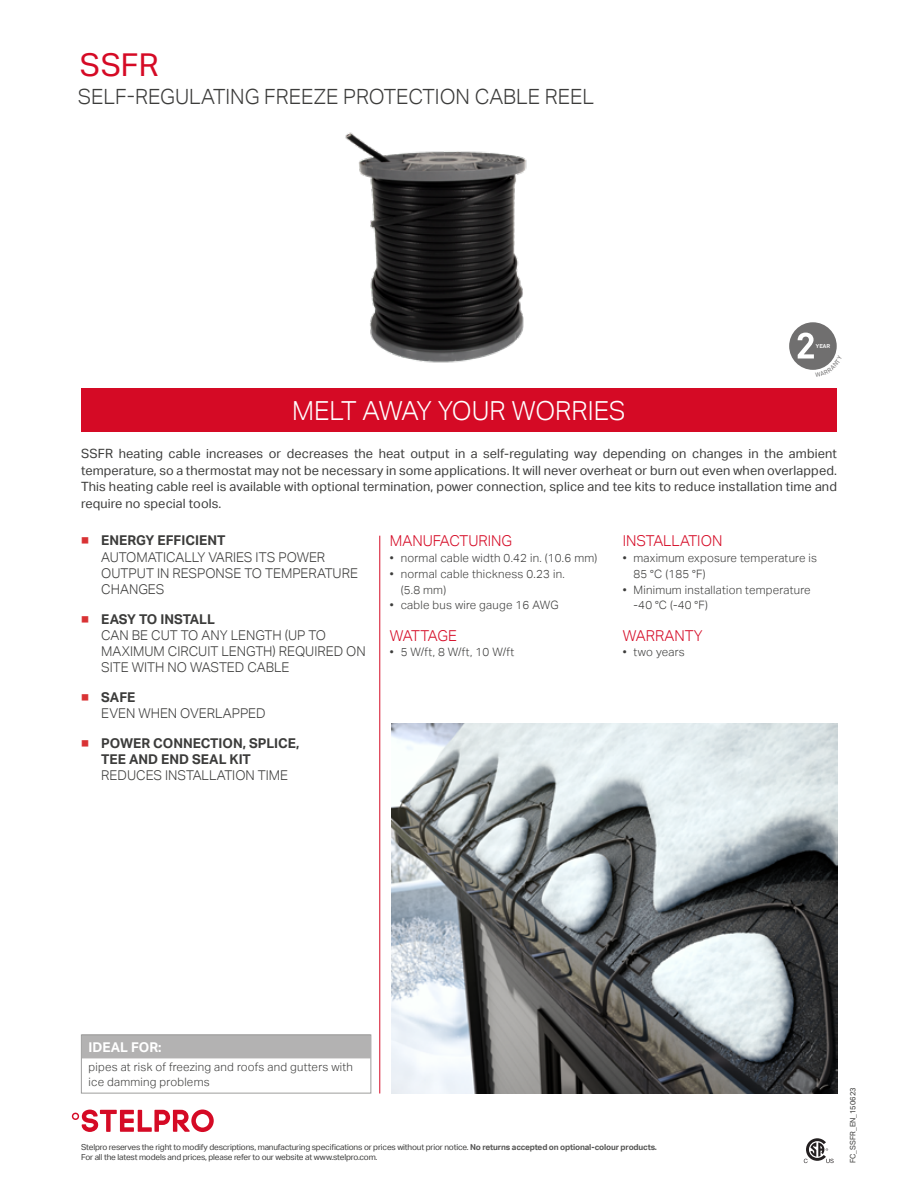
<style>
.page{position:relative;width:918px;height:1188px;background:#fff}
.page>*{position:absolute;margin:0;border:0;box-sizing:border-box;transform-origin:0 0}
.t1{font:31.5px "Aktiv Grotesk";color:#d50a25}
.t2{font:300 26.25px "Aktiv Grotesk";color:#fff}
.t3{font:300 21px "Aktiv Grotesk";color:#3c3c3b}
.t4{font:300 15px "Aktiv Grotesk";color:#d50a25}
.t5{font:300 15px "Aktiv Grotesk";letter-spacing:-.035em;color:#d50a25}
.t6{font:300 13.5px/16.2px "Aktiv Grotesk";color:#3c3c3b}
.t7{font:700 13.5px/16.2px "Aktiv Grotesk";color:#3c3c3b}
.t8{font:700 13.5px "Aktiv Grotesk";color:#fff}
.t9{font:12.75px/16.5px "Aktiv Grotesk";letter-spacing:.01em;color:#3c3c3b;text-align:justify}
.t10{font:300 11.55px/15.8px "Aktiv Grotesk";letter-spacing:.02em;color:#3c3c3b}
.t11{font:8.25px/9.9px "Aktiv Grotesk";letter-spacing:-.02em;color:#3c3c3b}
.t12{font:7.5px "Aktiv Grotesk";color:#3c3c3b}
.t13{font:700 5.55px "Akkurat";color:#fff}
.s1{font-weight:700;color:#d93234}
.s2{font-weight:700}
.s3{color:#d93234}
.s4{font-weight:700;color:#575756}
</style>
<div class="page">
<svg style="left:804px;top:1138px;width:30px;height:25px"></svg>
<img style="left:288px;top:132px;width:325px;height:257px">
<img style="left:392px;top:724px;width:446px;height:370px">
<hr style="left:380px;top:536px;width:1px;height:558px;background:#d50a25">
<div style="left:82px;top:1034px;width:288px;height:24px;background:#b3b2b2"></div>
<div style="left:81px;top:1035px;width:290px;height:59px;border:1px solid #9d9d9c"></div>
<div style="left:81px;top:389px;width:756px;height:43px;background:#d50a25"></div>
<div style="left:789px;top:322px;width:48px;height:48px;background:#706f6f;border-radius:50%"></div>
<svg style="left:72px;top:1110px;width:142px;height:22px"></svg>
<svg style="left:798px;top:333px;width:39px;height:37px"></svg>
<h1 class="t1" style="left:80px;top:47px;width:80px">SSFR</h1>
<h3 class="t3" style="left:78px;top:85px;width:518px">SELF-REGULATING FREEZE PROTECTION CABLE REEL</h3>
<p class="t13" style="left:816px;top:343px;width:16px">YEAR</p>
<h2 class="t2" style="left:292px;top:395px;width:335px">MELT AWAY YOUR WORRIES</h2>
<p class="t9" style="left:81px;top:446px;width:757px">SSFR heating cable increases or decreases the heat output in a self-regulating way depending on changes in the ambient temperature, so a thermostat may not be necessary in some applications. It will never overheat or burn out even when overlapped.<br>This heating cable reel is available with optional termination, power connection, splice and tee kits to reduce installation time and require no special tools.</p>
<p class="t6" style="left:101px;top:533px;width:258px;text-indent:-20px"><span class="s1">■</span> <span class="s2">ENERGY EFFICIENT<br></span>AUTOMATICALLY VARIES ITS POWER<br>OUTPUT IN RESPONSE TO TEMPERATURE<br>CHANGES</p>
<p class="t6" style="left:101px;top:611px;width:266px;text-indent:-20px"><span class="s1">■</span> <span class="s2">EASY TO INSTALL<br></span>CAN BE CUT TO ANY LENGTH (UP TO<br>MAXIMUM CIRCUIT LENGTH) REQUIRED ON<br>SITE WITH NO WASTED CABLE</p>
<p class="t6" style="left:101px;top:689px;width:166px;text-indent:-20px"><span class="s1">■</span> <span class="s2">SAFE<br></span>EVEN WHEN OVERLAPPED</p>
<p class="t7" style="left:101px;top:735px;width:200px;text-indent:-20px"><span class="s3">■</span> POWER CONNECTION, SPLICE,<br>TEE AND END SEAL KIT</p>
<p class="t6" style="left:101px;top:767px;width:188px">REDUCES INSTALLATION TIME</p>
<p class="t4" style="left:390px;top:532px;width:124px">MANUFACTURING</p>
<p class="t10" style="left:390px;top:550px;width:209px">• normal cable width 0.42 in. (10.6 mm)</p>
<p class="t10" style="left:401px;top:566px;width:165px;text-indent:-11px">• normal cable thickness 0.23 in. (5.8 mm)</p>
<p class="t10" style="left:390px;top:598px;width:170px">• cable bus wire gauge 16 AWG</p>
<p class="t5" style="left:390px;top:627px;width:69px">WATTAGE</p>
<p class="t10" style="left:390px;top:644px;width:126px">• 5 W/ft, 8 W/ft, 10 W/ft</p>
<p class="t4" style="left:623px;top:532px;width:101px">INSTALLATION</p>
<p class="t10" style="left:634px;top:550px;width:185px;text-indent:-11px">• maximum exposure temperature is<br>85 °C (185 °F)</p>
<p class="t10" style="left:634px;top:582px;width:179px;text-indent:-11px">• Minimum installation temperature -40 °C (-40 °F)</p>
<p class="t4" style="left:623px;top:627px;width:81px">WARRANTY</p>
<p class="t10" style="left:623px;top:644px;width:64px">• two years</p>
<p class="t8" style="left:88px;top:1039px;width:75px">IDEAL FOR:</p>
<p class="t10" style="left:88px;top:1060px;width:266px;line-height:15px">pipes at risk of freezing and roofs and gutters with ice damming problems</p>
<p class="t11" style="left:81px;top:1143px;width:577px">Stelpro reserves the right to modify descriptions, manufacturing specifications or prices without prior notice. <span class="s4">No returns accepted on optional-colour products.<br></span>For all the latest models and prices, please refer to our website at www.stelpro.com.</p>
<p class="t12" style="left:848px;top:1163px;width:77px;rotate:-90deg">FC_SSFR_EN_150623</p>
</div>
